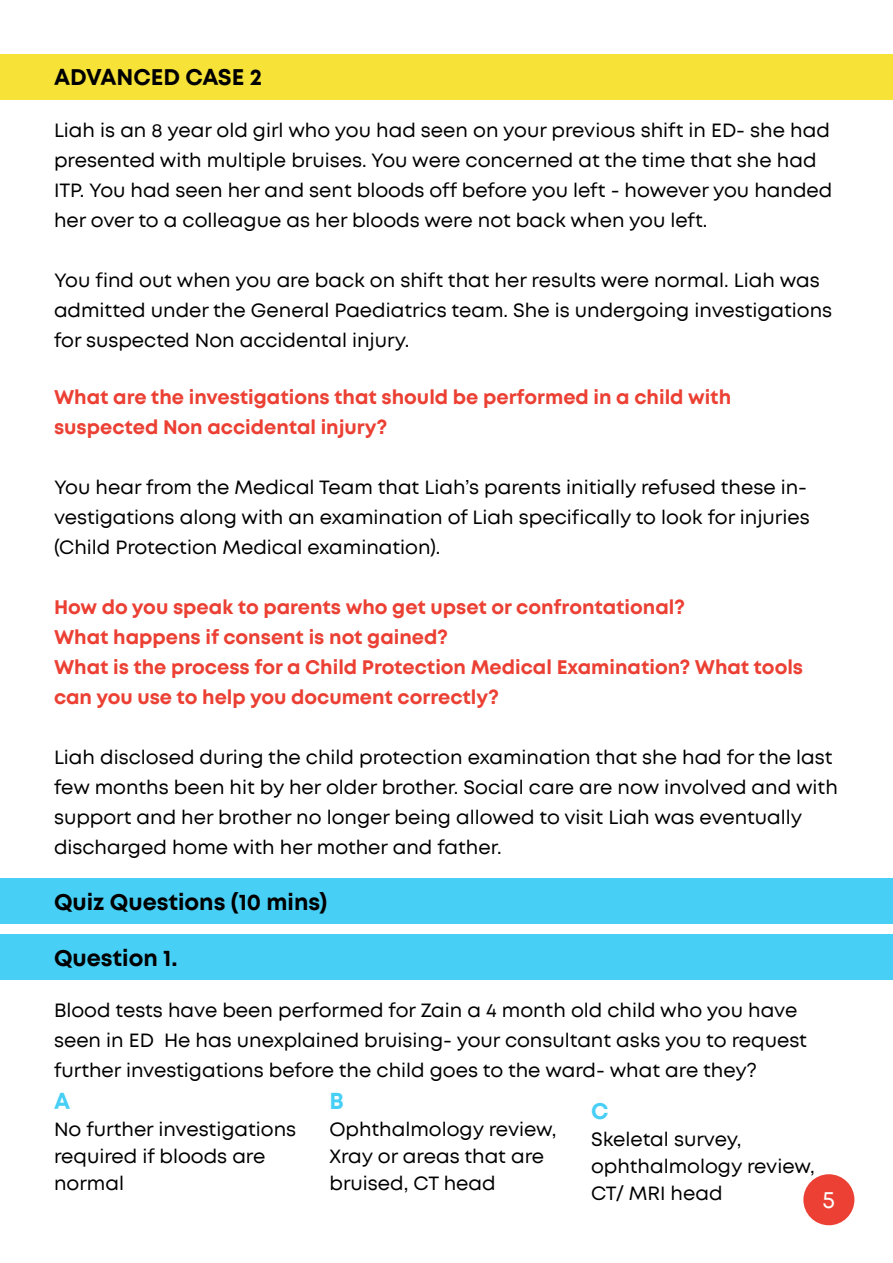
<style>
.page{position:relative;width:893px;height:1263px;background:#fff}
.page>*{position:absolute;margin:0;border:0;box-sizing:border-box;transform-origin:0 0}
.t1{font:24px "Mont";color:#fff}
.t2{font:700 22.5px "Mont";color:#000}
.t3{font:700 22.5px "Mont";color:#47cff5}
.t4{font:19.5px/30px "Mont";color:#000}
.t5{font:700 19.5px/30px "Mont";color:#eb4033}
</style>
<div class="page">
<div style="left:803px;top:1174px;width:51px;height:51px;background:#eb4033;border-radius:50%"></div>
<div style="left:0;top:878px;width:893px;height:46px;background:#47cff5"></div>
<div style="left:0;top:934px;width:893px;height:46px;background:#47cff5"></div>
<div style="left:0;top:54px;width:893px;height:46px;background:#f7e238"></div>
<p class="t2" style="left:54px;top:66px;width:210px">ADVANCED CASE 2</p>
<p class="t4" style="left:54px;top:116px;width:780px">Liah is an 8 year old girl who you had seen on your previous shift in ED- she had presented with multiple bruises. You were concerned at the time that she had ITP. You had seen her and sent bloods off before you left - however you handed her over to a colleague as her bloods were not back when you left.</p>
<p class="t4" style="left:54px;top:266px;width:780px">You find out when you are back on shift that her results were normal. Liah was admitted under the General Paediatrics team. She is undergoing investigations for suspected Non accidental injury.</p>
<p class="t5" style="left:54px;top:383px;width:679px">What are the investigations that should be performed in a child with suspected Non accidental injury?</p>
<p class="t4" style="left:54px;top:473px;width:757px">You hear from the Medical Team that Liah’s parents initially refused these in&shy;vestigations along with an examination of Liah specifically to look for injuries (Child Protection Medical examination).</p>
<p class="t5" style="left:54px;top:593px;width:751px">How do you speak to parents who get upset or confrontational?<br>What happens if consent is not gained?<br>What is the process for a Child Protection Medical Examination? What tools can you use to help you document correctly?</p>
<p class="t4" style="left:54px;top:743px;width:785px">Liah disclosed during the child protection examination that she had for the last few months been hit by her older brother. Social care are now involved and with support and her brother no longer being allowed to visit Liah was eventually discharged home with her mother and father.</p>
<p class="t2" style="left:54px;top:891px;width:275px">Quiz Questions (10 mins)</p>
<p class="t2" style="left:54px;top:947px;width:125px">Question 1.</p>
<p class="t4" style="left:54px;top:996px;width:754px">Blood tests have been performed for Zain a 4 month old child who you have seen in ED He has unexplained bruising- your consultant asks you to request further investigations before the child goes to the ward- what are they?</p>
<p class="t3" style="left:54px;top:1090px;width:18px">A</p>
<p class="t4" style="left:54px;top:1116px;width:244px;line-height:27px">No further investigations required if bloods are normal</p>
<p class="t3" style="left:330px;top:1090px;width:16px">B</p>
<p class="t4" style="left:330px;top:1116px;width:229px;line-height:27px">Ophthalmology review,<br>Xray or areas that are bruised, CT head</p>
<p class="t3" style="left:591px;top:1100px;width:19px">C</p>
<p class="t4" style="left:591px;top:1127px;width:225px;line-height:27px">Skeletal survey, ophthalmology review,<br>CT/ MRI head</p>
<p class="t1" style="left:823px;top:1188px;width:14px">5</p>
</div>
